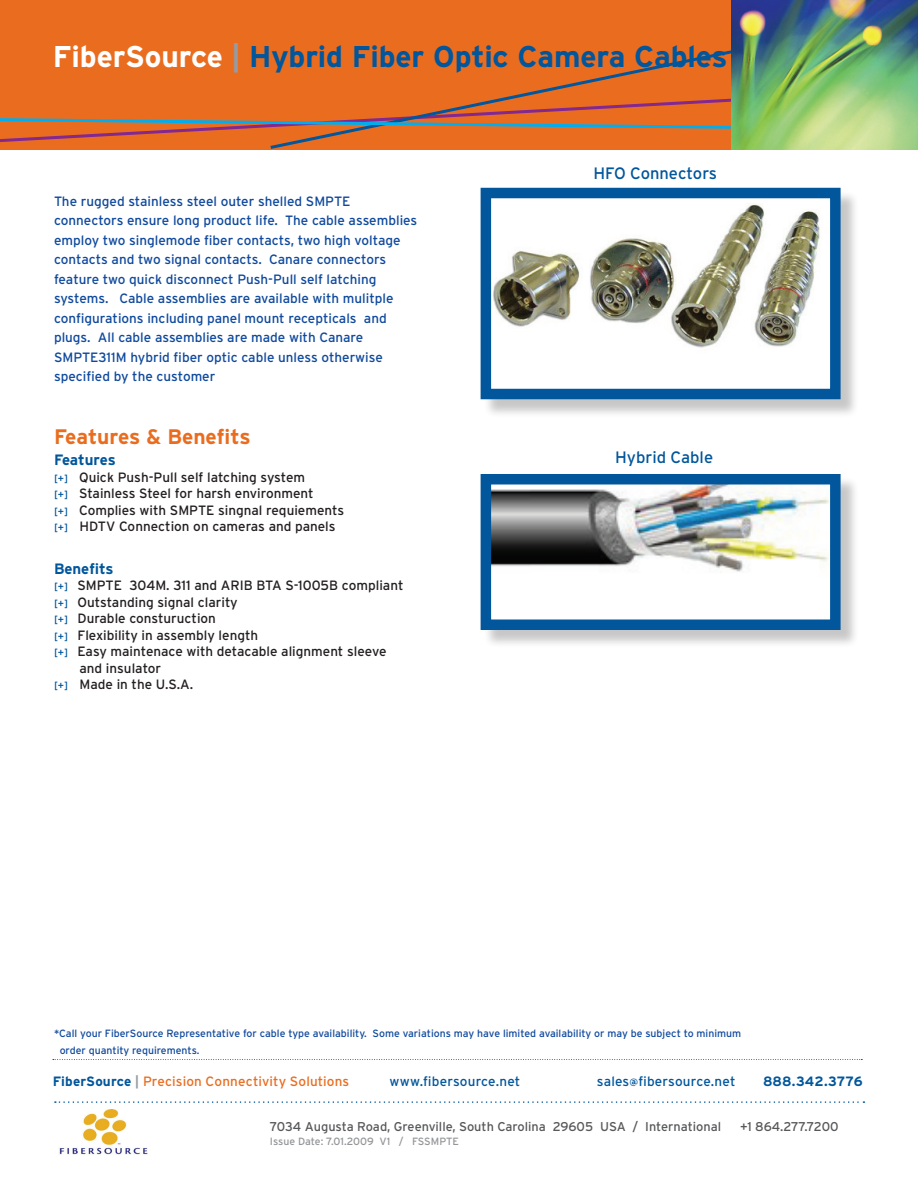
<style>
.page{position:relative;width:918px;height:1188px;background:#fff}
.page>*{position:absolute;margin:0;border:0;box-sizing:border-box;transform-origin:0 0}
.t1{font:700 30px "Interstate";letter-spacing:-.005em;color:#01569c}
.t2{font:700 21px "Interstate";letter-spacing:-.005em;color:#ea6d1f}
.t3{font:16.5px "Interstate";color:#01569c}
.t4{font:700 15px "Interstate";letter-spacing:-.005em;color:#01569c}
.t5{font:13.5px/19.5px "Interstate";color:#0f499d}
.t6{font:13.5px/16.5px "Interstate";color:#231f20}
.t7{font:13.5px "Interstate";letter-spacing:.01em;color:#ea6d1f}
.t8{font:13.5px "Interstate";letter-spacing:.01em;color:#01569c}
.t9{font:700 13.5px "Interstate";letter-spacing:.005em;color:#01569c}
.t10{font:12.75px "Interstate";color:#57585a}
.t11{font:10.5px/16.5px "Interstate";color:#0f499d}
.t12{font:10.5px "Interstate";color:#939598}
.s1{color:#fff}
.s2{color:#959ca1}
.s3{font-size:10.5px;color:#01569c}
.s4{font-weight:700;color:#01569c}
.s5{font-weight:700;color:#959ca1}
.s6{font-weight:700;font-size:10.5px}
</style>
<div class="page">
<svg style="left:55px;top:1101px;width:809px;height:2px"></svg>
<svg style="left:53px;top:1059px;width:809px;height:1px"></svg>
<div style="left:0;top:0;width:918px;height:149px;background:#ea6d1f"></div>
<svg style="left:267px;top:48px;width:465px;height:102px"></svg>
<img style="left:732px;top:0;width:185px;height:150px">
<svg style="left:0;top:97px;width:737px;height:48px"></svg>
<img style="left:59px;top:1109px;width:89px;height:46px">
<div style="left:483px;top:190px;width:376px;height:228px;background:#231f20;opacity:.25"></div>
<div style="left:486px;top:193px;width:349px;height:201px;background:#fff"></div>
<img style="left:493px;top:204px;width:327px;height:144px">
<div style="left:481px;top:188px;width:360px;height:211px;border:10px solid #01569c"></div>
<div style="left:483px;top:476px;width:376px;height:173px;background:#231f20;opacity:.25"></div>
<div style="left:486px;top:479px;width:349px;height:146px;background:#fff"></div>
<img style="left:492px;top:485px;width:338px;height:87px">
<div style="left:481px;top:474px;width:360px;height:156px;border:10px solid #01569c"></div>
<h1 class="t1" style="left:53px;top:39px;width:676px"><span class="s1">FiberSource</span> <span class="s2">|</span> Hybrid Fiber Optic Camera Cables</h1>
<p class="t5" style="left:54px;top:191px;width:365px">The rugged stainless steel outer shelled SMPTE connectors ensure long product life. The cable assemblies employ two singlemode fiber contacts, two high voltage contacts and two signal contacts. Canare connectors feature two quick disconnect Push-Pull self latching systems. Cable assemblies are available with mulitple configurations including panel mount recepticals and plugs. All cable assemblies are made with Canare SMPTE311M hybrid fiber optic cable unless otherwise specified by the customer</p>
<h2 class="t2" style="left:54px;top:425px;width:198px">Features &amp; Benefits</h2>
<p class="t4" style="left:54px;top:452px;width:63px">Features</p>
<p class="t6" style="left:54px;top:469px;width:292px"><span class="s3">[+]</span> Quick Push-Pull self latching system<br><span class="s3">[+]</span> Stainless Steel for harsh environment<br><span class="s3">[+]</span> Complies with SMPTE singnal requiements <span class="s3">[+]</span> HDTV Connection on cameras and panels</p>
<p class="t4" style="left:54px;top:560px;width:61px">Benefits</p>
<p class="t6" style="left:54px;top:577px;width:351px"><span class="s3">[+]</span> SMPTE 304M. 311 and ARIB BTA S-1005B compliant</p>
<p class="t6" style="left:54px;top:594px;width:185px"><span class="s3">[+]</span> Outstanding signal clarity</p>
<p class="t6" style="left:54px;top:610px;width:164px"><span class="s3">[+]</span> Durable consturuction</p>
<p class="t6" style="left:54px;top:627px;width:206px"><span class="s3">[+]</span> Flexibility in assembly length</p>
<p class="t6" style="left:54px;top:643px;width:334px"><span class="s3">[+]</span> Easy maintenace with detacable alignment sleeve</p>
<p class="t6" style="left:80px;top:660px;width:83px">and insulator</p>
<p class="t6" style="left:54px;top:676px;width:141px"><span class="s3">[+]</span> Made in the U.S.A.</p>
<p class="t3" style="left:593px;top:164px;width:125px">HFO Connectors</p>
<p class="t3" style="left:615px;top:448px;width:100px">Hybrid Cable</p>
<p class="t11" style="left:60px;top:1025px;width:683px;text-indent:-6px">*Call your FiberSource Representative for cable type availability. Some variations may have limited availability or may be subject to minimum order quantity requirements.</p>
<p class="t7" style="left:53px;top:1073px;width:298px"><span class="s4">FiberSource</span> <span class="s5">|</span> Precision Connectivity Solutions</p>
<p class="t8" style="left:389px;top:1073px;width:132px">www.fibersource.net</p>
<p class="t8" style="left:597px;top:1073px;width:140px">sales<span class="s6">@</span>fibersource.net</p>
<p class="t9" style="left:763px;top:1073px;width:101px">888.342.3776</p>
<p class="t10" style="left:270px;top:1120px;width:453px">7034 Augusta Road, Greenville, South Carolina 29605 USA / International</p>
<p class="t10" style="left:740px;top:1120px;width:100px">+1 864.277.7200</p>
<p class="t12" style="left:270px;top:1135px;width:191px">Issue Date: 7.01.2009 V1 / FSSMPTE</p>
</div>
